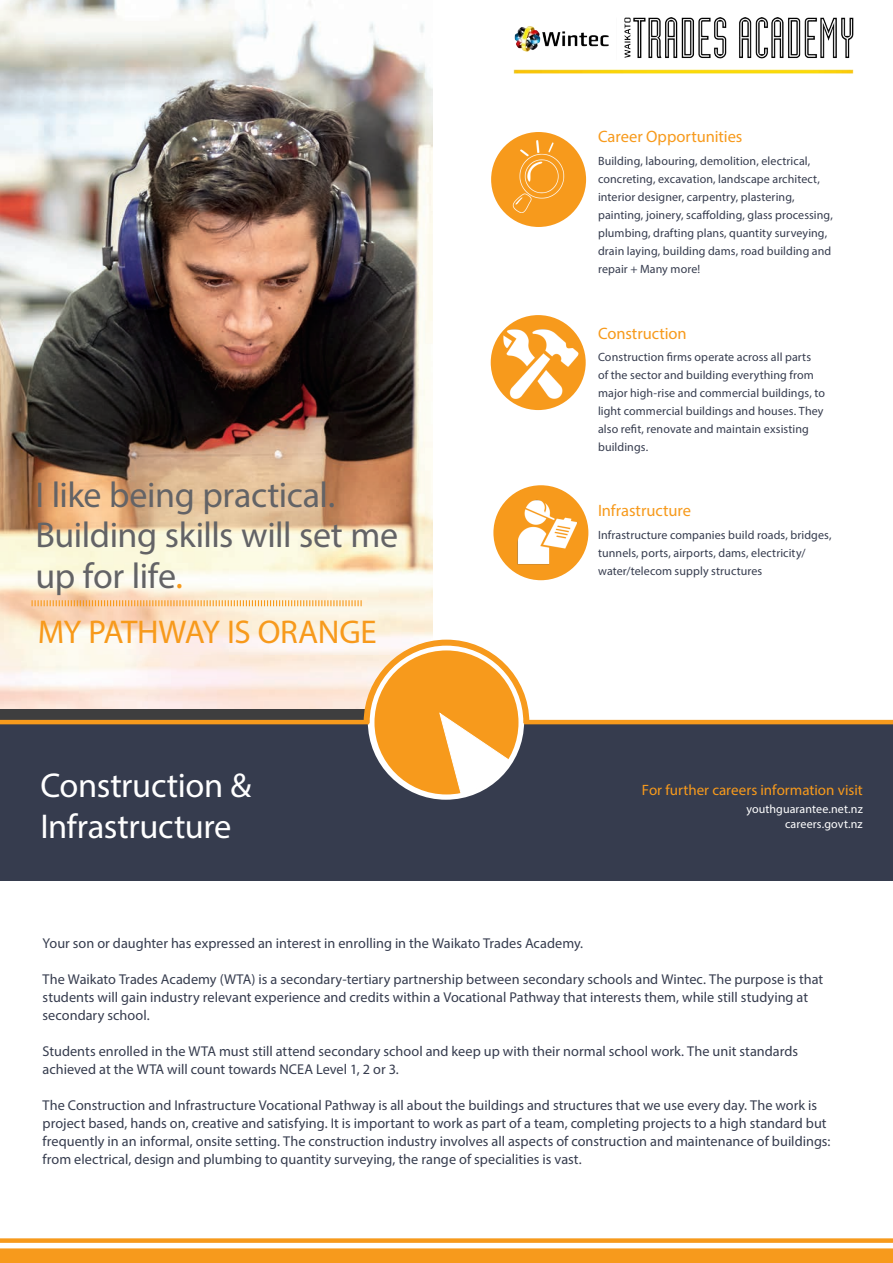
<style>
.page{position:relative;width:893px;height:1263px;background:#fff}
.page>*{position:absolute;margin:0;border:0;box-sizing:border-box;transform-origin:0 0}
.Slogan-BT{font:36px/40.5px "Myriad Pro";letter-spacing:-.01em;color:#636366}
.Box3_Text{font:34.5px "Myriad Pro";letter-spacing:-.01em;color:#fff}
.Slogan-BT-2{font:33px "Myriad Pro";letter-spacing:-.015em;color:#f79a1c}
.Box2_Title{font:16.5px "Myriad Pro";letter-spacing:-.005em;color:#f79a1c}
.Box3_NAME{font:15px "Myriad Pro";color:#f79a1c}
.Box2_BT{font:14.25px/18px "Myriad Pro";color:#363c4e}
.Box2_Title-2{font:12px/18px "Myriad Pro";letter-spacing:.005em;color:#363c4e}
.Box2_BT-2{font:12px/18px "Myriad Pro";letter-spacing:.01em;color:#363c4e}
.Box3_CEO{font:12px "Myriad Pro";letter-spacing:.01em;color:#fff}
.s1{color:#f79a1c}
</style>
<div class="page">
<img style="left:0;top:0;width:433px;height:709px">
<div style="left:0;top:721px;width:893px;height:160px;background:#363c4e"></div>
<div style="left:493px;top:485px;width:95px;height:95px;background:#f79a1c;border-radius:50%"></div>
<img style="left:506px;top:494px;width:75px;height:75px">
<div style="left:491px;top:132px;width:95px;height:95px;background:#f79a1c;border-radius:50%"></div>
<div style="left:491px;top:315px;width:95px;height:95px;background:#f79a1c;border-radius:50%"></div>
<img style="left:503px;top:326px;width:75px;height:75px">
<svg style="left:32px;top:600px;width:330px;height:6px;background:#f9c88b"></svg>
<div style="left:0;top:1248px;width:893px;height:15px;background:#f79a1c"></div>
<div style="left:0;top:1238px;width:893px;height:5px;background:#f79a1c"></div>
<img style="left:513px;top:17px;width:341px;height:57px">
<img style="left:502px;top:140px;width:72px;height:72px">
<hr style="left:524px;top:720px;width:369px;height:4px;background:#f79a1c">
<hr style="left:0;top:720px;width:369px;height:4px;background:#f79a1c">
<svg style="left:363px;top:639px;width:167px;height:156px"></svg>
<p class="Box2_Title" style="left:598px;top:127px;width:146px">Career Opportunities</p>
<p class="Box2_Title-2" style="left:598px;top:151px;width:236px">Building, labouring, demolition, electrical, concreting, excavation, landscape architect, interior designer, carpentry, plastering, painting, joinery, scaffolding, glass processing, plumbing, drafting plans, quantity surveying, drain laying, building dams, road building and repair + Many more!</p>
<p class="Slogan-BT" style="left:36px;top:474px;width:364px">I like being practical.<br>Building skills will set me up for life<span class="s1">.</span></p>
<p class="Slogan-BT-2" style="left:38px;top:611px;width:341px">MY PATHWAY IS ORANGE</p>
<p class="Box3_Text" style="left:40px;top:764px;width:212px">Construction &amp;</p>
<p class="Box3_Text" style="left:40px;top:805px;width:193px">Infrastructure</p>
<p class="Box2_Title" style="left:598px;top:323px;width:90px">Construction</p>
<p class="Box2_Title-2" style="left:598px;top:348px;width:228px">Construction firms operate across all parts<br>of the sector and building everything from major high-rise and commercial buildings, to light commercial buildings and houses. They also refit, renovate and maintain exsisting buildings.</p>
<p class="Box2_Title" style="left:598px;top:501px;width:94px">Infrastructure</p>
<p class="Box2_BT-2" style="left:598px;top:525px;width:235px">Infrastructure companies build roads, bridges, tunnels, ports, airports, dams, electricity/ water/telecom supply structures</p>
<p class="Box3_NAME" style="left:642px;top:780px;width:222px">For further careers information visit</p>
<p class="Box3_CEO" style="left:746px;top:802px;width:118px">youthguarantee.net.nz</p>
<p class="Box3_CEO" style="left:785px;top:816px;width:79px">careers.govt.nz</p>
<p class="Box2_BT" style="left:43px;top:934px;width:542px">Your son or daughter has expressed an interest in enrolling in the Waikato Trades Academy.</p>
<p class="Box2_BT" style="left:43px;top:970px;width:782px">The Waikato Trades Academy (WTA) is a secondary-tertiary partnership between secondary schools and Wintec. The purpose is that students will gain industry relevant experience and credits within a Vocational Pathway that interests them, while still studying at secondary school.</p>
<p class="Box2_BT" style="left:43px;top:1042px;width:757px">Students enrolled in the WTA must still attend secondary school and keep up with their normal school work. The unit standards achieved at the WTA will count towards NCEA Level 1, 2 or 3.</p>
<p class="Box2_BT" style="left:43px;top:1096px;width:789px">The Construction and Infrastructure Vocational Pathway is all about the buildings and structures that we use every day. The work is project based, hands on, creative and satisfying. It is important to work as part of a team, completing projects to a high standard but frequently in an informal, onsite setting. The construction industry involves all aspects of construction and maintenance of buildings: from electrical, design and plumbing to quantity surveying, the range of specialities is vast.</p>
</div>
